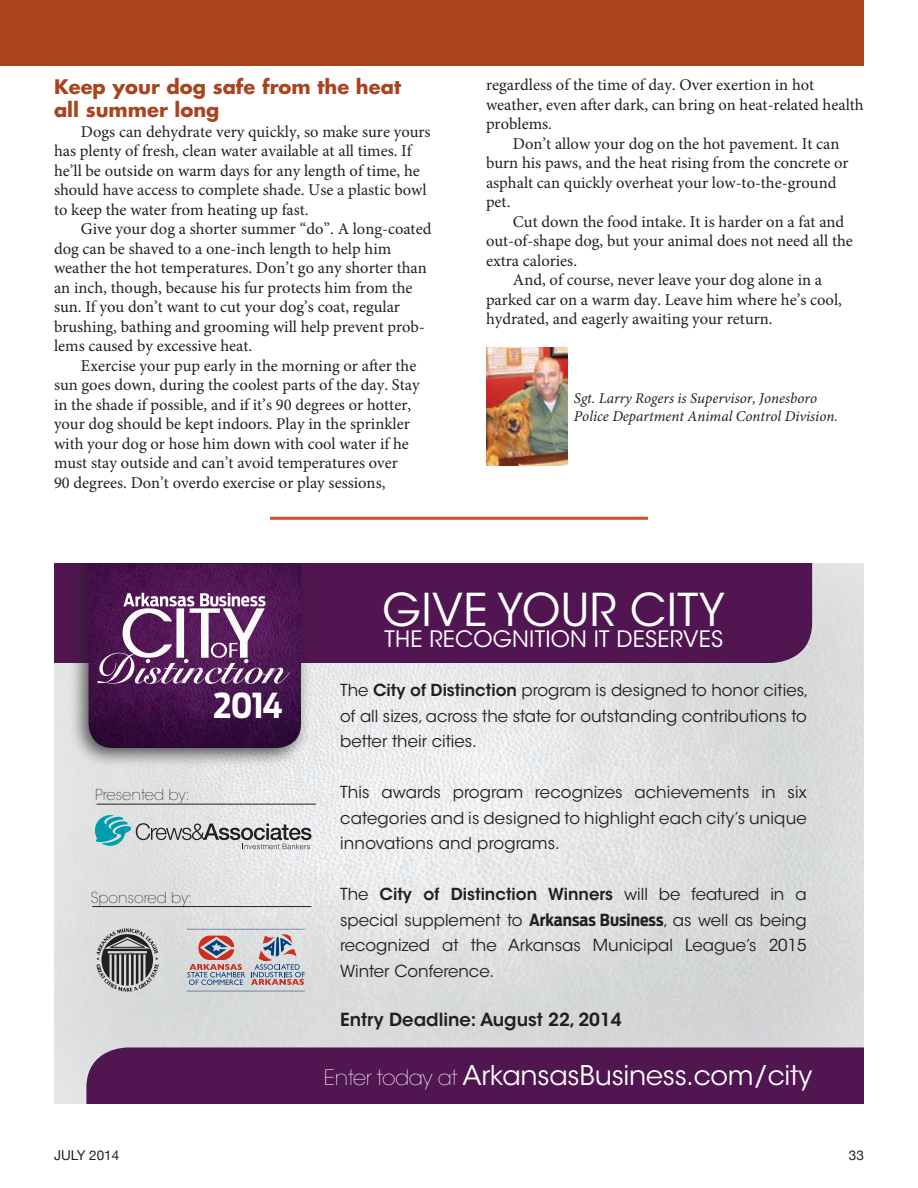
<style>
.page{position:relative;width:918px;height:1188px;background:#fff}
.page>*{position:absolute;margin:0;border:0;box-sizing:border-box;transform-origin:0 0}
.t1{font:45px "ITC Avant Garde Std";letter-spacing:.01em;color:#fff}
.t2{font:700 34.2px "Antenna Cond";color:#fff}
.t3{font:27px "ITC Avant Garde Std";letter-spacing:-.01em;color:#fff}
.t4{font:22.5px "ITC Avant Garde Std";letter-spacing:.01em;color:#fff}
.t5{font:700 19.5px/23.4px "Futura";color:#aa441f}
.t6{font:600 18px "ITC Avant Garde Std";color:#231f20}
.t7{font:16.5px/19.5px "Minion Pro";color:#231f20}
.t8{font:16.5px/25.5px "ITC Avant Garde Std";color:#231f20;text-align:justify}
.t9{font:italic 15px/18px "Minion Pro";color:#231f20}
.t10{font:200 15px "ITC Avant Garde Std";color:#231f20}
.t11{font:13.5px "Helvetica Neue";color:#231f20}
.s1{font-weight:600}
.s2{font-family:"Antenna Cond";font-weight:700}
.s3{font-weight:200;font-size:21px}
</style>
<div class="page">
<div style="left:0;top:0;width:864px;height:66px;background:#aa441f"></div>
<img style="left:486px;top:347px;width:81px;height:119px">
<div style="left:54px;top:564px;width:810px;height:540px;background:#fff;opacity:.75"></div>
<div style="left:54px;top:564px;width:758px;height:99px;background:#511551"></div>
<div style="left:86px;top:1047px;width:778px;height:57px;background:#511551"></div>
<div style="left:69px;top:564px;width:243px;height:204px;background:#231f20;opacity:.75"></div>
<img style="left:89px;top:564px;width:212px;height:184px">
<svg style="left:97px;top:593px;width:193px;height:91px"></svg>
<svg style="left:97px;top:928px;width:62px;height:64px;background:#908f90"></svg>
<svg style="left:95px;top:815px;width:216px;height:34px;background:#b2c1c3"></svg>
<hr style="left:97px;top:804px;width:219px;height:1px;background:#231f20">
<hr style="left:92px;top:906px;width:219px;height:1px;background:#231f20">
<svg style="left:187px;top:936px;width:58px;height:49px;background:#bba5aa"></svg>
<hr style="left:187px;top:929px;width:118px;height:1px;background:#8e9dc8">
<hr style="left:187px;top:991px;width:118px;height:1px;background:#8e9dc8">
<svg style="left:251px;top:934px;width:54px;height:51px;background:#bbb1b8"></svg>
<hr style="left:270px;top:517px;width:378px;height:3px;background:#d15021">
<p class="t5" style="left:54px;top:74px;width:349px">Keep your dog safe from the heat all summer long</p>
<p class="t7" style="left:54px;top:122px;width:378px;text-indent:27px">Dogs can dehydrate very quickly, so make sure yours has plenty of fresh, clean water available at all times. If he’ll be outside on warm days for any length of time, he should have access to complete shade. Use a plastic bowl to keep the water from heating up fast.</p>
<p class="t7" style="left:54px;top:219px;width:379px;text-indent:27px">Give your dog a shorter summer “do”. A long-coated dog can be shaved to a one-inch length to help him weather the hot temperatures. Don’t go any shorter than an inch, though, because his fur protects him from the sun. If you don’t want to cut your dog’s coat, regular brushing, bathing and grooming will help prevent prob&shy;lems caused by excessive heat.</p>
<p class="t7" style="left:54px;top:356px;width:367px;text-indent:27px">Exercise your pup early in the morning or after the sun goes down, during the coolest parts of the day. Stay in the shade if possible, and if it’s 90 degrees or hotter, your dog should be kept indoors. Play in the sprinkler with your dog or hose him down with cool water if he must stay outside and can’t avoid temperatures over<br>90 degrees. Don’t overdo exercise or play sessions,</p>
<p class="t7" style="left:486px;top:75px;width:379px">regardless of the time of day. Over exertion in hot weather, even after dark, can bring on heat-related health problems.</p>
<p class="t7" style="left:486px;top:134px;width:364px;text-indent:27px">Don’t allow your dog on the hot pavement. It can burn his paws, and the heat rising from the concrete or asphalt can quickly overheat your low-to-the-ground pet.</p>
<p class="t7" style="left:513px;top:212px;width:333px">Cut down the food intake. It is harder on a fat and</p>
<p class="t7" style="left:486px;top:231px;width:368px">out-of-shape dog, but your animal does not need all the</p>
<p class="t7" style="left:486px;top:251px;width:93px">extra calories.</p>
<p class="t7" style="left:513px;top:270px;width:311px">And, of course, never leave your dog alone in a</p>
<p class="t7" style="left:486px;top:290px;width:357px">parked car on a warm day. Leave him where he’s cool,</p>
<p class="t7" style="left:486px;top:309px;width:288px">hydrated, and eagerly awaiting your return.</p>
<p class="t9" style="left:574px;top:389px;width:264px">Sgt. Larry Rogers is Supervisor, Jonesboro<br>Police Department Animal Control Division.</p>
<h2 class="t2" style="left:214px;top:685px;width:71px">2014</h2>
<p class="t10" style="left:95px;top:786px;width:96px">Presented by:</p>
<p class="t10" style="left:91px;top:888px;width:103px">Sponsored by:</p>
<h1 class="t1" style="left:383px;top:583px;width:344px">Give Your CiTY</h1>
<h3 class="t4" style="left:384px;top:625px;width:340px">The reCoGniTion iT Deserves</h3>
<p class="t8" style="left:340px;top:678px;width:470px">The <span class="s1">City of Distinction</span> program is designed to honor cities, of all sizes, across the state for outstanding contributions to better their cities.</p>
<p class="t8" style="left:340px;top:780px;width:468px">This awards program recognizes achievements in six categories and is designed to highlight each city’s unique innovations and programs.</p>
<p class="t8" style="left:340px;top:882px;width:468px">The <span class="s1">City of Distinction Winners</span> will be featured in a special supplement to <span class="s2">Arkansas Business</span>, as well as being recognized at the Arkansas Municipal League’s 2015<br>Winter Conference.</p>
<p class="t6" style="left:340px;top:1008px;width:283px">Entry Deadline: August 22, 2014</p>
<h3 class="t3" style="left:324px;top:1059px;width:490px"><span class="s3">Enter today at</span> ArkansasBusiness.com/city</h3>
<p class="t11" style="left:54px;top:1148px;width:67px">July 2014</p>
<p class="t11" style="left:849px;top:1148px;width:17px">33</p>
</div>
